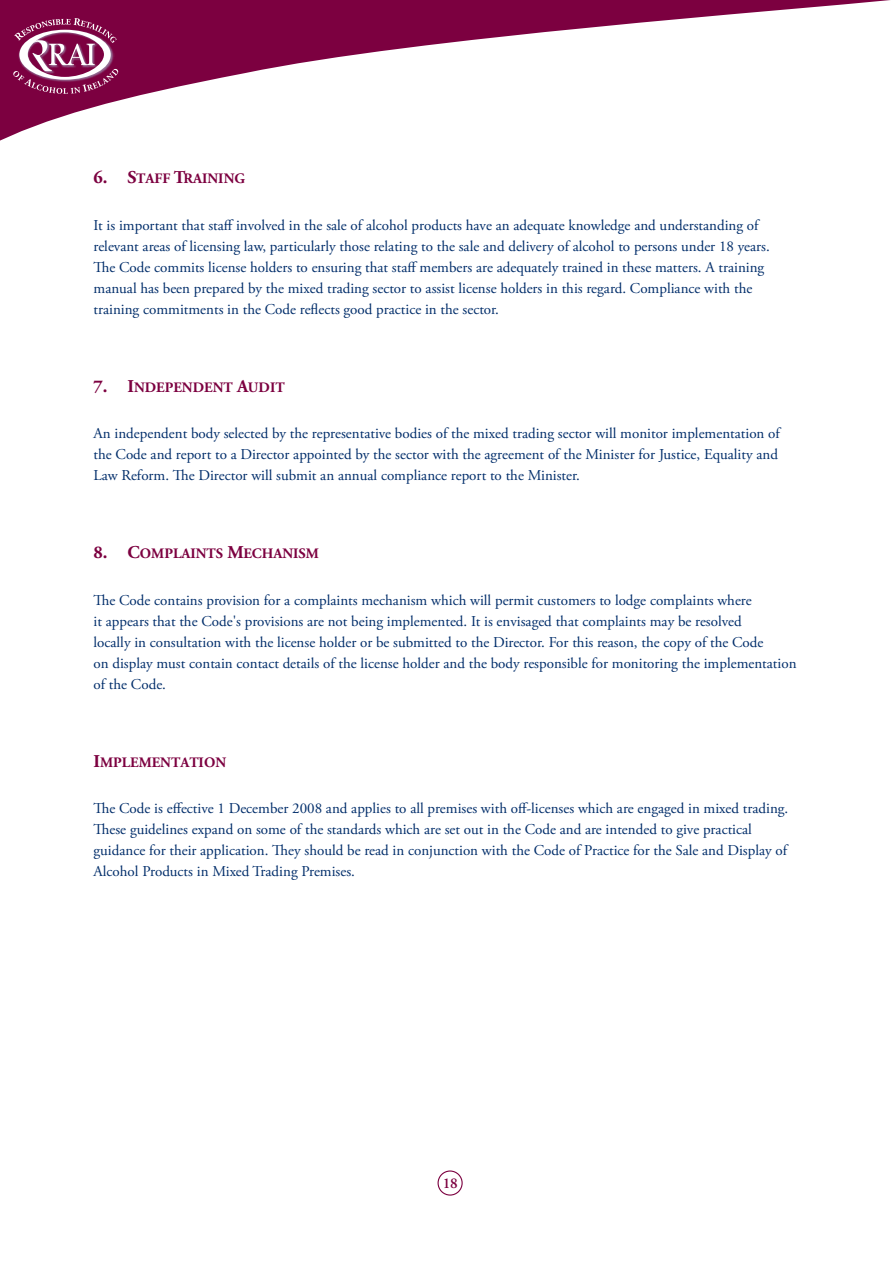
<style>
.page{position:relative;width:893px;height:1263px;background:#fff}
.page>*{position:absolute;margin:0;border:0;box-sizing:border-box;transform-origin:0 0}
.t1{font:15px/21px "Adobe Garamond Pro";color:#002d6a}
.t2{font:600 15px "Adobe Garamond Pro";color:#7c0040}
.t3{font:700 14.4px "Adobe Garamond Pro";color:#7c0040}
.s1{font-size:18px}
</style>
<div class="page">
<svg style="left:0;top:0;width:890px;height:141px"></svg>
<div style="left:438px;top:1170px;width:25px;height:25px;border:1px solid #7c0040;border-radius:50%"></div>
<svg style="left:13px;top:18px;width:105px;height:76px"></svg>
<p class="t3" style="left:94px;top:170px;width:152px"><span class="s1">6. S</span>TAFF <span class="s1">T</span>RAINING</p>
<p class="t1" style="left:94px;top:215px;width:678px">It is important that staff involved in the sale of alcohol products have an adequate knowledge and understanding of relevant areas of licensing law, particularly those relating to the sale and delivery of alcohol to persons under 18 years.<br>The Code commits license holders to ensuring that staff members are adequately trained in these matters. A training manual has been prepared by the mixed trading sector to assist license holders in this regard. Compliance with the training commitments in the Code reflects good practice in the sector.</p>
<p class="t3" style="left:94px;top:379px;width:193px"><span class="s1">7. I</span>NDEPENDENT <span class="s1">A</span>UDIT</p>
<p class="t1" style="left:94px;top:423px;width:690px">An independent body selected by the representative bodies of the mixed trading sector will monitor implementation of the Code and report to a Director appointed by the sector with the agreement of the Minister for Justice, Equality and<br>Law Reform. The Director will submit an annual compliance report to the Minister.</p>
<p class="t3" style="left:94px;top:545px;width:227px"><span class="s1">8. C</span>OMPLAINTS <span class="s1">M</span>ECHANISM</p>
<p class="t1" style="left:94px;top:590px;width:704px">The Code contains provision for a complaints mechanism which will permit customers to lodge complaints where<br>it appears that the Code's provisions are not being implemented. It is envisaged that complaints may be resolved<br>locally in consultation with the license holder or be submitted to the Director. For this reason, the copy of the Code<br>on display must contain contact details of the license holder and the body responsible for monitoring the implementation of the Code.</p>
<p class="t3" style="left:94px;top:754px;width:134px"><span class="s1">I</span>MPLEMENTATION</p>
<p class="t1" style="left:94px;top:799px;width:697px">The Code is effective 1 December 2008 and applies to all premises with off-licenses which are engaged in mixed trading.<br>These guidelines expand on some of the standards which are set out in the Code and are intended to give practical guidance for their application. They should be read in conjunction with the Code of Practice for the Sale and Display of Alcohol Products in Mixed Trading Premises.</p>
<p class="t2" style="left:443px;top:1174px;width:15px">18</p>
</div>
